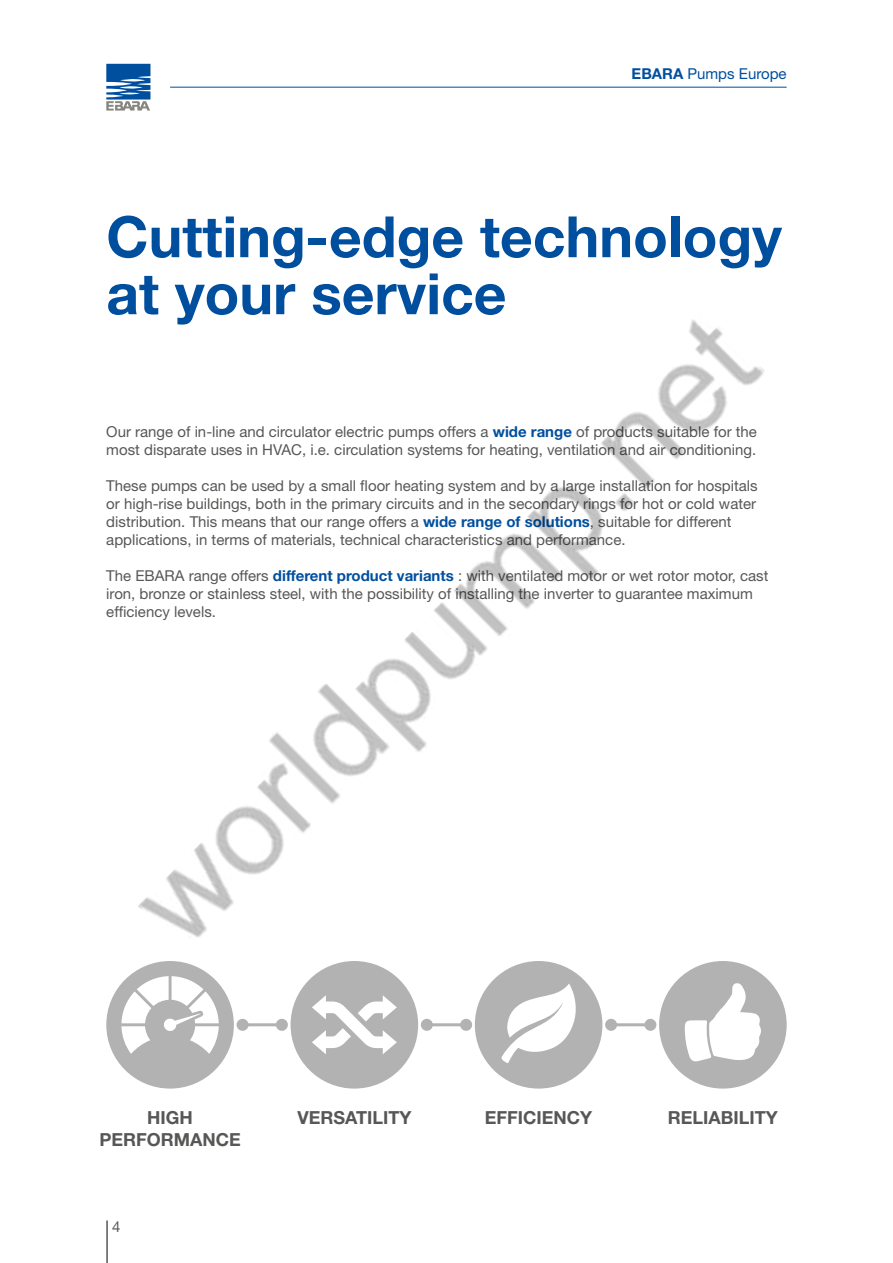
<style>
.page{position:relative;width:893px;height:1263px;background:#fff}
.page>*{position:absolute;margin:0;border:0;box-sizing:border-box;transform-origin:0 0}
.t1{font:700 57px/57px "Helvetica Neue";color:#004f9f}
.t2{font:700 18px "Helvetica Neue";color:#575756}
.t3{font:15px/18px "Helvetica Neue";color:#575756}
.t4{font:15px "Helvetica Neue";color:#004f9f}
.s1{font-weight:700}
.s2{font-weight:700;color:#004f9f}
</style>
<div class="page">
<hr style="left:106px;top:1220px;width:2px;height:43px;background:#575756">
<svg style="left:106px;top:64px;width:44px;height:47px;background:#5584b4"></svg>
<hr style="left:170px;top:87px;width:617px;height:1px;background:#004f9f">
<div style="left:106px;top:961px;width:128px;height:127px;background:#b3b2b2;border-radius:50%"></div>
<svg style="left:121px;top:976px;width:98px;height:78px"></svg>
<div style="left:291px;top:961px;width:127px;height:127px;background:#b3b2b2;border-radius:50%"></div>
<svg style="left:312px;top:995px;width:85px;height:59px"></svg>
<div style="left:475px;top:961px;width:127px;height:127px;background:#b3b2b2;border-radius:50%"></div>
<svg style="left:501px;top:984px;width:75px;height:79px"></svg>
<div style="left:659px;top:961px;width:128px;height:127px;background:#b3b2b2;border-radius:50%"></div>
<svg style="left:685px;top:983px;width:76px;height:79px"></svg>
<hr style="left:243px;top:1023px;width:39px;height:3px;background:#b3b2b2">
<div style="left:237px;top:1019px;width:12px;height:12px;background:#b3b2b2;border-radius:50%"></div>
<div style="left:276px;top:1019px;width:12px;height:12px;background:#b3b2b2;border-radius:50%"></div>
<hr style="left:427px;top:1023px;width:39px;height:3px;background:#b3b2b2">
<div style="left:421px;top:1019px;width:12px;height:12px;background:#b3b2b2;border-radius:50%"></div>
<div style="left:460px;top:1019px;width:12px;height:12px;background:#b3b2b2;border-radius:50%"></div>
<hr style="left:611px;top:1023px;width:39px;height:3px;background:#b3b2b2">
<div style="left:605px;top:1019px;width:12px;height:12px;background:#b3b2b2;border-radius:50%"></div>
<div style="left:644px;top:1019px;width:12px;height:12px;background:#b3b2b2;border-radius:50%"></div>
<img style="left:138px;top:320px;width:627px;height:650px">
<p class="t4" style="left:632px;top:65px;width:157px"><span class="s1">EBARA</span> Pumps Europe</p>
<h1 class="t1" style="left:106px;top:207px;width:677px">Cutting-edge technology at your service</h1>
<p class="t3" style="left:106px;top:422px;width:652px">Our range of in-line and circulator electric pumps offers a <span class="s2">wide range</span> of products suitable for the most disparate uses in HVAC, i.e. circulation systems for heating, ventilation and air conditioning.</p>
<p class="t3" style="left:106px;top:476px;width:653px">These pumps can be used by a small floor heating system and by a large installation for hospitals or high-rise buildings, both in the primary circuits and in the secondary rings for hot or cold water distribution. This means that our range offers a <span class="s2">wide range of solutions</span>, suitable for different applications, in terms of materials, technical characteristics and performance.</p>
<p class="t3" style="left:106px;top:566px;width:664px">The EBARA range offers <span class="s2">different product variants</span> : with ventilated motor or wet rotor motor, cast iron, bronze or stainless steel, with the possibility of installing the inverter to guarantee maximum efficiency levels.</p>
<p class="t2" style="left:147px;top:1106px;width:47px">HIGH</p>
<p class="t2" style="left:668px;top:1106px;width:111px">RELIABILITY</p>
<p class="t2" style="left:99px;top:1128px;width:143px">PERFORMANCE</p>
<p class="t2" style="left:297px;top:1106px;width:115px">VERSATILITY</p>
<p class="t2" style="left:485px;top:1106px;width:109px">EFFICIENCY</p>
<p class="t3" style="left:112px;top:1218px;width:10px">4</p>
</div>
